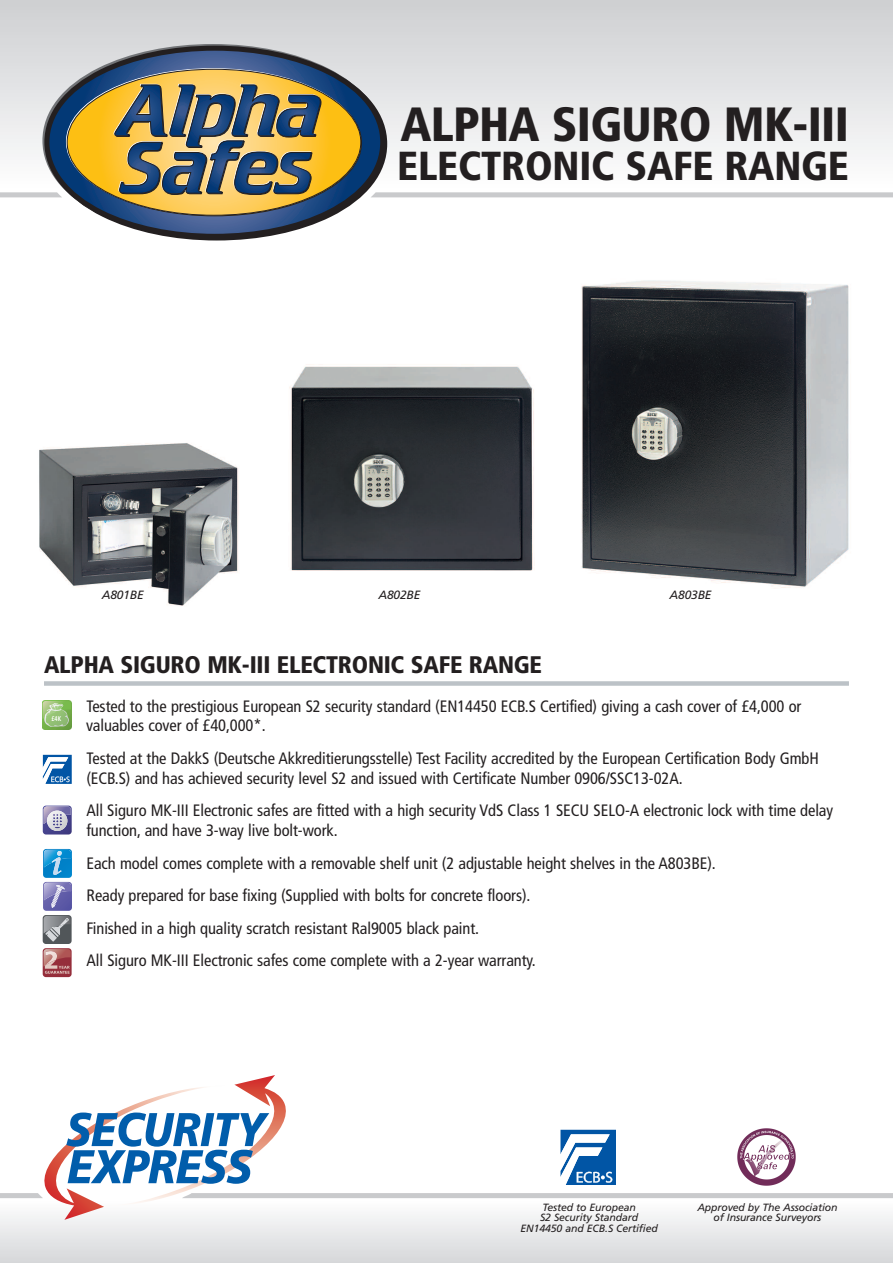
<style>
.page{position:relative;width:893px;height:1263px;background:#fff}
.page>*{position:absolute;margin:0;border:0;box-sizing:border-box;transform-origin:0 0}
.t1{font:900 condensed 48px "Frutiger";letter-spacing:-.015em;color:#231f20}
.t2{font:900 condensed 40.5px "Frutiger";letter-spacing:-.005em;color:#231f20}
.t3{font:900 condensed 24px "Frutiger";letter-spacing:-.01em;color:#231f20}
.t4{font:condensed 16.5px/19.8px "Frutiger";letter-spacing:-.005em;color:#231f20}
.t5{font:italic 12px "Frutiger";letter-spacing:-.01em;color:#231f20}
.t6{font:italic 10.5px/10.5px "Frutiger";letter-spacing:-.01em;color:#231f20;text-align:center}
.t7{font:700 condensed 6.9px "Frutiger";color:#fff;scale:.88 1}
</style>
<div class="page">
<div style="left:0;top:0;width:893px;height:191px;background:#d6d7d9"></div>
<svg style="left:42px;top:44px;width:346px;height:197px"></svg>
<svg style="left:67px;top:69px;width:294px;height:146px;background:#f3c354"></svg>
<svg style="left:0;top:83px;width:893px;height:114px;background:#c7c5b9"></svg>
<div style="left:0;top:1199px;width:893px;height:64px;background:linear-gradient(to right,#e3e4e6,#e3e4e6)"></div>
<div style="left:44px;top:681px;width:805px;height:5px;background:#bcc2c7"></div>
<img style="left:42px;top:700px;width:29px;height:29px">
<div style="left:43px;top:915px;width:29px;height:29px;background:#515659;border-radius:3px"></div>
<svg style="left:43px;top:849px;width:29px;height:92px"></svg>
<div style="left:43px;top:948px;width:29px;height:29px;background:#952e3b;border-radius:3px"></div>
<svg style="left:44px;top:949px;width:27px;height:25px"></svg>
<img style="left:39px;top:443px;width:200px;height:163px">
<img style="left:289px;top:364px;width:245px;height:207px">
<img style="left:581px;top:280px;width:268px;height:308px">
<svg style="left:43px;top:805px;width:29px;height:29px"></svg>
<svg style="left:0;top:1075px;width:893px;height:145px"></svg>
<div style="left:734px;top:1123px;width:65px;height:68px;background:#fff"></div>
<img style="left:738px;top:1128px;width:57px;height:57px">
<svg style="left:43px;top:755px;width:28px;height:28px"></svg>
<p class="t5" style="left:102px;top:590px;width:44px">A801BE</p>
<h1 class="t1" style="left:400px;top:105px;width:450px">ALPHA SIGURO MK-III</h1>
<h2 class="t2" style="left:397px;top:149px;width:453px">ELECTRONIC SAFE RANGE</h2>
<p class="t5" style="left:378px;top:590px;width:44px">A802BE</p>
<p class="t5" style="left:670px;top:590px;width:44px">A803BE</p>
<h3 class="t3" style="left:44px;top:655px;width:500px">ALPHA SIGURO MK-III ELECTRONIC SAFE RANGE</h3>
<p class="t4" style="left:86px;top:697px;width:717px">Tested to the prestigious European S2 security standard (EN14450 ECB.S Certified) giving a cash cover of £4,000 or valuables cover of £40,000*.</p>
<p class="t4" style="left:86px;top:749px;width:734px">Tested at the DakkS (Deutsche Akkreditierungsstelle) Test Facility accredited by the European Certification Body GmbH (ECB.S) and has achieved security level S2 and issued with Certificate Number 0906/SSC13-02A.</p>
<p class="t4" style="left:86px;top:802px;width:748px">All Siguro MK-III Electronic safes are fitted with a high security VdS Class 1 SECU SELO-A electronic lock with time delay function, and have 3-way live bolt-work.</p>
<p class="t4" style="left:87px;top:848px;width:631px;line-height:32.5px">Each model comes complete with a removable shelf unit (2 adjustable height shelves in the A803BE).<br>Ready prepared for base fixing (Supplied with bolts for concrete floors).<br>Finished in a high quality scratch resistant Ral9005 black paint.<br>All Siguro MK-III Electronic safes come complete with a 2-year warranty.</p>
<p class="t7" style="left:51px;top:716px;width:13px">£4K</p>
<p class="t6" style="left:521px;top:1202px;width:139px">Tested to European<br>S2 Security Standard<br>EN14450 and ECB.S Certified</p>
<p class="t6" style="left:697px;top:1202px;width:142px">Approved by The Association of Insurance Surveyors</p>
</div>
